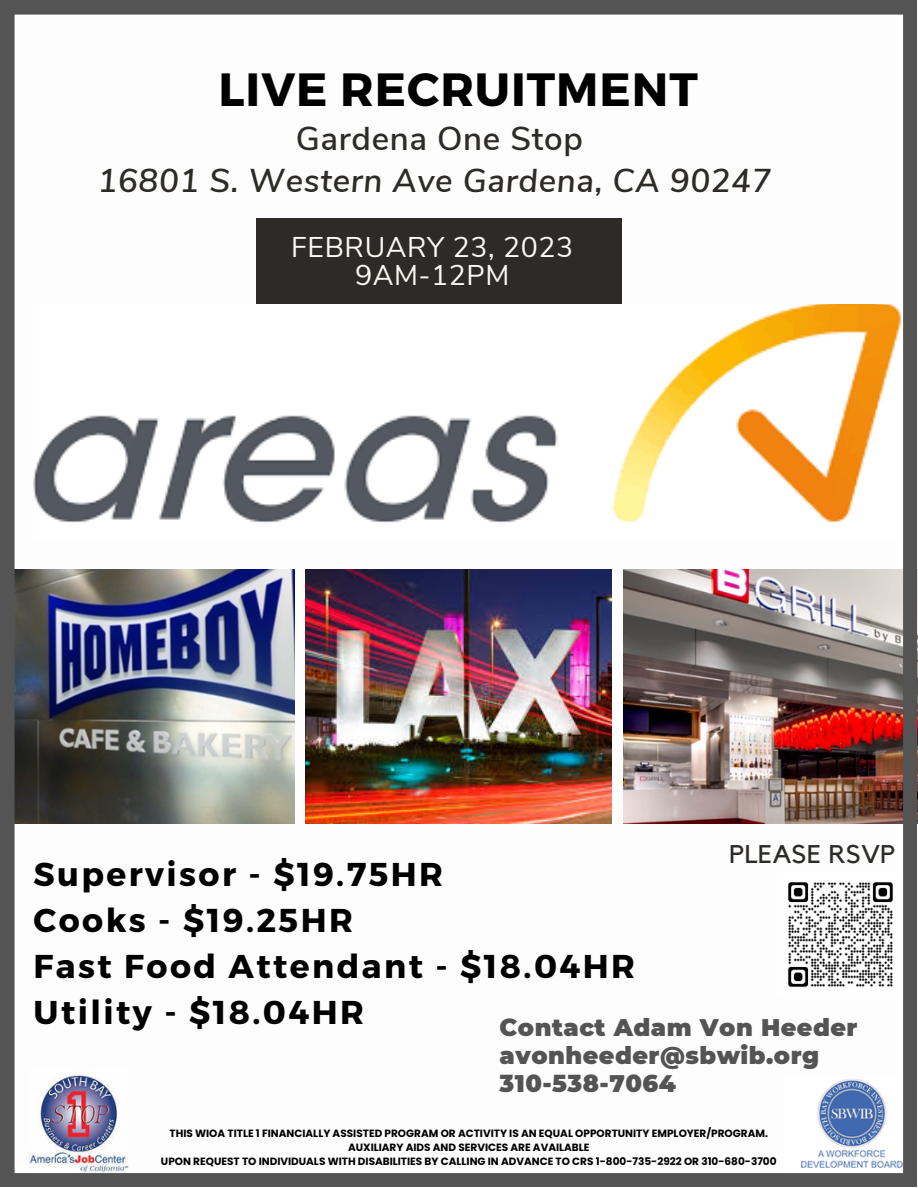
<style>
.page{position:relative;width:918px;height:1188px;background:#fff}
.page>*{position:absolute;margin:0;border:0;box-sizing:border-box;transform-origin:0 0}
.t1{font:700 46.5px "Montserrat";letter-spacing:.02em;color:#000}
.t2{font:700 33px/46.2px "Montserrat";letter-spacing:.075em;color:#000}
.t3{font:italic 600 33px "Nunito Sans";letter-spacing:.02em;color:#2c2b27}
.t4{font:600 33px "Nunito Sans";letter-spacing:.02em;color:#2c2b27}
.t5{font:28.5px/28.2px "Nunito Sans";letter-spacing:.02em;color:#fdf8f1;text-align:center}
.t6{font:25.5px "Kollektif";letter-spacing:.02em;color:#2c2b27}
.t7{font:900 24px/28.2px "Montserrat";letter-spacing:.02em;color:#545454}
.t8{font:700 10.5px/14px "Poppins";color:#000;text-align:center}
</style>
<div class="page">
<img style="left:0;top:0;width:916px;height:1187px">
<h1 class="t1" style="left:219px;top:60px;width:481px">LIVE RECRUITMENT</h1>
<h2 class="t4" style="left:296px;top:116px;width:289px">Gardena One Stop</h2>
<h2 class="t3" style="left:98px;top:159px;width:675px">16801 S. Western Ave Gardena, CA 90247</h2>
<h3 class="t5" style="left:291px;top:233px;width:284px">FEBRUARY 23, 2023<br>9AM-12PM</h3>
<h3 class="t6" style="left:729px;top:842px;width:168px">PLEASE RSVP</h3>
<h2 class="t2" style="left:34px;top:850px;width:603px">Supervisor - $19.75HR<br>Cooks - $19.25HR<br>Fast Food Attendant - $18.04HR<br>Utility - $18.04HR</h2>
<h3 class="t7" style="left:500px;top:1013px;width:359px">Contact Adam Von Heeder avonheeder@sbwib.org<br>310-538-7064</h3>
<p class="t8" style="left:161px;top:1126px;width:617px">THIS WIOA TITLE 1 FINANCIALLY ASSISTED PROGRAM OR ACTIVITY IS AN EQUAL OPPORTUNITY EMPLOYER/PROGRAM.<br>AUXILIARY AIDS AND SERVICES ARE AVAILABLE<br>UPON REQUEST TO INDIVIDUALS WITH DISABILITIES BY CALLING IN ADVANCE TO CRS 1-800-735-2922 OR 310-680-3700</p>
</div>
